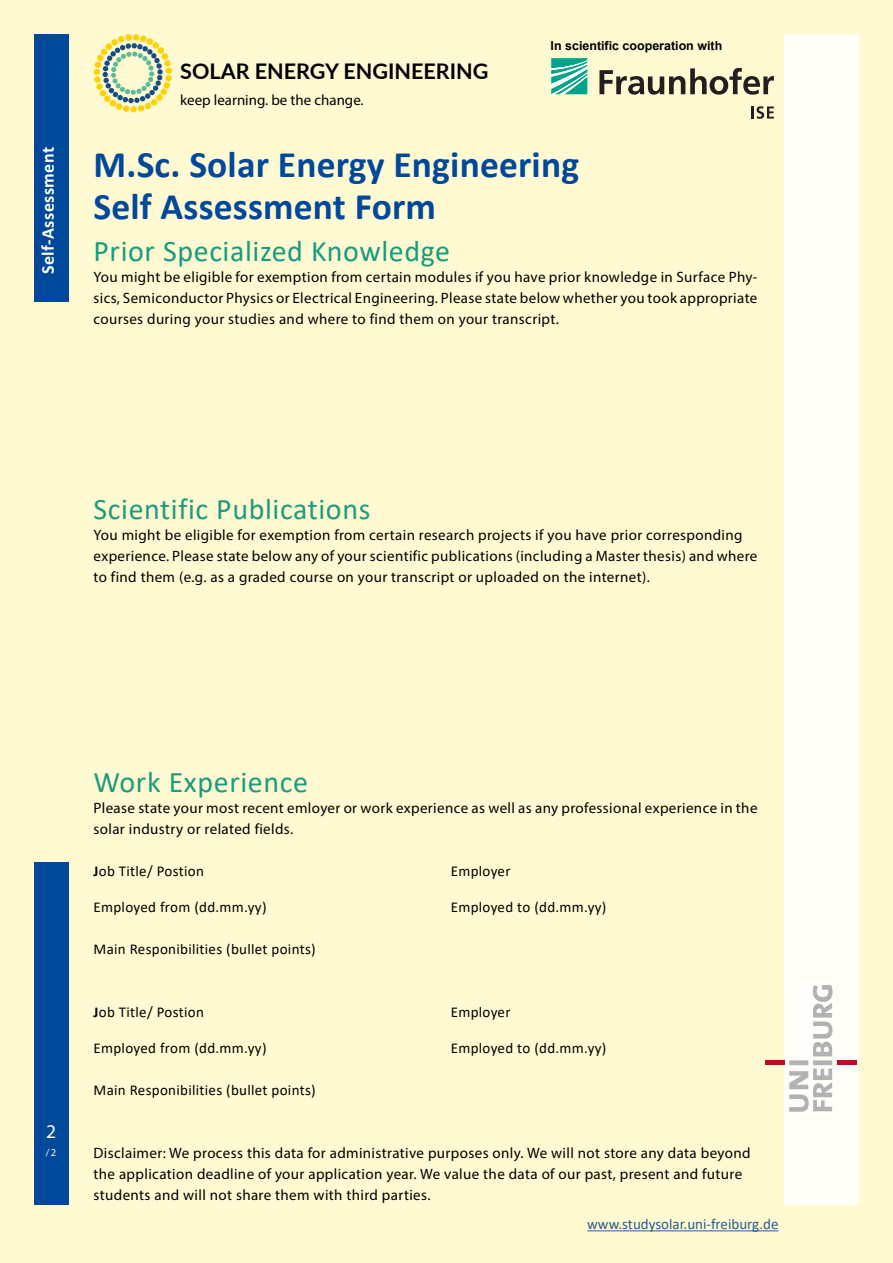
<style>
.page{position:relative;width:893px;height:1263px;background:#fff}
.page>*{position:absolute;margin:0;border:0;box-sizing:border-box;transform-origin:0 0}
.t1{font:700 37.5px/42px "Calibri";letter-spacing:.005em;color:#00489a}
.t2{font:30px "Calibri";letter-spacing:.02em;color:#1c9c7d}
.t3{font:30px "Calibri";letter-spacing:.02em;color:#179c7d}
.t4{font:700 21.6px "Lato";color:#000}
.t5{font:19.5px "Myriad Pro";color:#fff}
.t6{font:700 18px "Calibri";letter-spacing:.025em;color:#fff}
.t7{font:15px/21px "Myriad Pro";letter-spacing:.025em;color:#000}
.t8{font:15px "Calibri";letter-spacing:.02em;color:#000}
.t9{font:15px "Calibri";color:#275b9b}
.t10{font:15px "Myriad Pro";color:#000}
.t11{font:700 12.45px "Arial";color:#000}
.t12{font:10.5px "Myriad Pro";color:#fff}
.s1{font-weight:700}
</style>
<div class="page">
<div style="left:0;top:0;width:892px;height:1263px;background:#fffad2"></div>
<hr style="left:587px;top:1230px;width:191px;height:1px;background:#275b9b">
<div style="left:34px;top:862px;width:34px;height:342px;background:#00489a"></div>
<div style="left:34px;top:34px;width:34px;height:268px;background:#00489a"></div>
<div style="left:784px;top:34px;width:75px;height:1171px;background:#fffef8"></div>
<svg style="left:789px;top:985px;width:43px;height:127px"></svg>
<div style="left:837px;top:1060px;width:19px;height:5px;background:#c10a25"></div>
<div style="left:765px;top:1060px;width:20px;height:5px;background:#c10a25"></div>
<div style="left:118px;top:36px;width:7px;height:7px;background:#ffd104;border-radius:50%"></div>
<div style="left:111px;top:39px;width:7px;height:7px;background:#ffd104;border-radius:50%"></div>
<div style="left:123px;top:105px;width:7px;height:7px;background:#ffd104;border-radius:50%"></div>
<div style="left:130px;top:106px;width:7px;height:7px;background:#ffd104;border-radius:50%"></div>
<div style="left:138px;top:105px;width:6px;height:7px;background:#ffd104;border-radius:50%"></div>
<div style="left:160px;top:88px;width:7px;height:7px;background:#ffd104;border-radius:50%"></div>
<div style="left:163px;top:82px;width:7px;height:7px;background:#ffd104;border-radius:50%"></div>
<div style="left:165px;top:75px;width:7px;height:7px;background:#ffd104;border-radius:50%"></div>
<div style="left:165px;top:67px;width:7px;height:7px;background:#ffd104;border-radius:50%"></div>
<div style="left:164px;top:60px;width:7px;height:7px;background:#ffd104;border-radius:50%"></div>
<div style="left:161px;top:53px;width:7px;height:7px;background:#ffd104;border-radius:50%"></div>
<div style="left:146px;top:38px;width:7px;height:7px;background:#ffd104;border-radius:50%"></div>
<div style="left:140px;top:35px;width:7px;height:7px;background:#ffd104;border-radius:50%"></div>
<div style="left:133px;top:34px;width:6px;height:7px;background:#ffd104;border-radius:50%"></div>
<div style="left:125px;top:34px;width:7px;height:7px;background:#ffd104;border-radius:50%"></div>
<svg style="left:94px;top:43px;width:69px;height:66px"></svg>
<svg style="left:551px;top:58px;width:36px;height:36px"></svg>
<svg style="left:599px;top:68px;width:175px;height:27px"></svg>
<svg style="left:751px;top:106px;width:23px;height:13px"></svg>
<p class="t6" style="left:35px;top:274px;width:129px;rotate:-90deg">Self-Assessment</p>
<h3 class="t4" style="left:180px;top:56px;width:310px">SOLAR ENERGY ENGINEERING</h3>
<p class="t10" style="left:180px;top:90px;width:185px">keep learning. be the change.</p>
<p class="t11" style="left:551px;top:37px;width:173px">In scientific cooperation with</p>
<h1 class="t1" style="left:94px;top:143px;width:487px">M.Sc. Solar Energy Engineering<br>Self Assessment Form</h1>
<h2 class="t3" style="left:94px;top:230px;width:358px">Prior Specialized Knowledge</h2>
<p class="t7" style="left:94px;top:266px;width:665px;text-align:justify">You might be eligible for exemption from certain modules if you have prior knowledge in Surface Phy&shy;sics, Semiconductor Physics or Electrical Engineering. Please state below whether you took appropriate courses during your studies and where to find them on your transcript.</p>
<h2 class="t2" style="left:94px;top:488px;width:278px">Scientific Publications</h2>
<p class="t7" style="left:94px;top:524px;width:665px">You might be eligible for exemption from certain research projects if you have prior corresponding experience. Please state below any of your scientific publications (including a Master thesis) and where to find them (e.g. as a graded course on your transcript or uploaded on the internet).</p>
<h3 class="t5" style="left:46px;top:1120px;width:12px">2</h3>
<p class="t12" style="left:46px;top:1146px;width:12px">/2</p>
<h2 class="t2" style="left:94px;top:761px;width:216px">Work Experience</h2>
<p class="t7" style="left:94px;top:797px;width:665px">Please state your most recent emloyer or work experience as well as any professional experience in the solar industry or related fields.</p>
<p class="t8" style="left:94px;top:860px;width:112px"><span class="s1">J</span>ob Title/ Postion</p>
<p class="t8" style="left:451px;top:860px;width:61px">Employer</p>
<p class="t8" style="left:94px;top:896px;width:174px">Employed from (dd.mm.yy)</p>
<p class="t8" style="left:451px;top:896px;width:157px">Employed to (dd.mm.yy)</p>
<p class="t8" style="left:94px;top:938px;width:224px">Main Responibilities (bullet points)</p>
<p class="t8" style="left:94px;top:1001px;width:112px"><span class="s1">J</span>ob Title/ Postion</p>
<p class="t8" style="left:451px;top:1001px;width:61px">Employer</p>
<p class="t8" style="left:94px;top:1037px;width:174px">Employed from (dd.mm.yy)</p>
<p class="t8" style="left:451px;top:1037px;width:157px">Employed to (dd.mm.yy)</p>
<p class="t8" style="left:94px;top:1079px;width:224px">Main Responibilities (bullet points)</p>
<p class="t7" style="left:94px;top:1142px;width:659px">Disclaimer: We process this data for administrative purposes only. We will not store any data beyond the application deadline of your application year. We value the data of our past, present and future students and will not share them with third parties.</p>
<p class="t9" style="left:587px;top:1214px;width:193px">www.studysolar.uni-freiburg.de</p>
</div>
